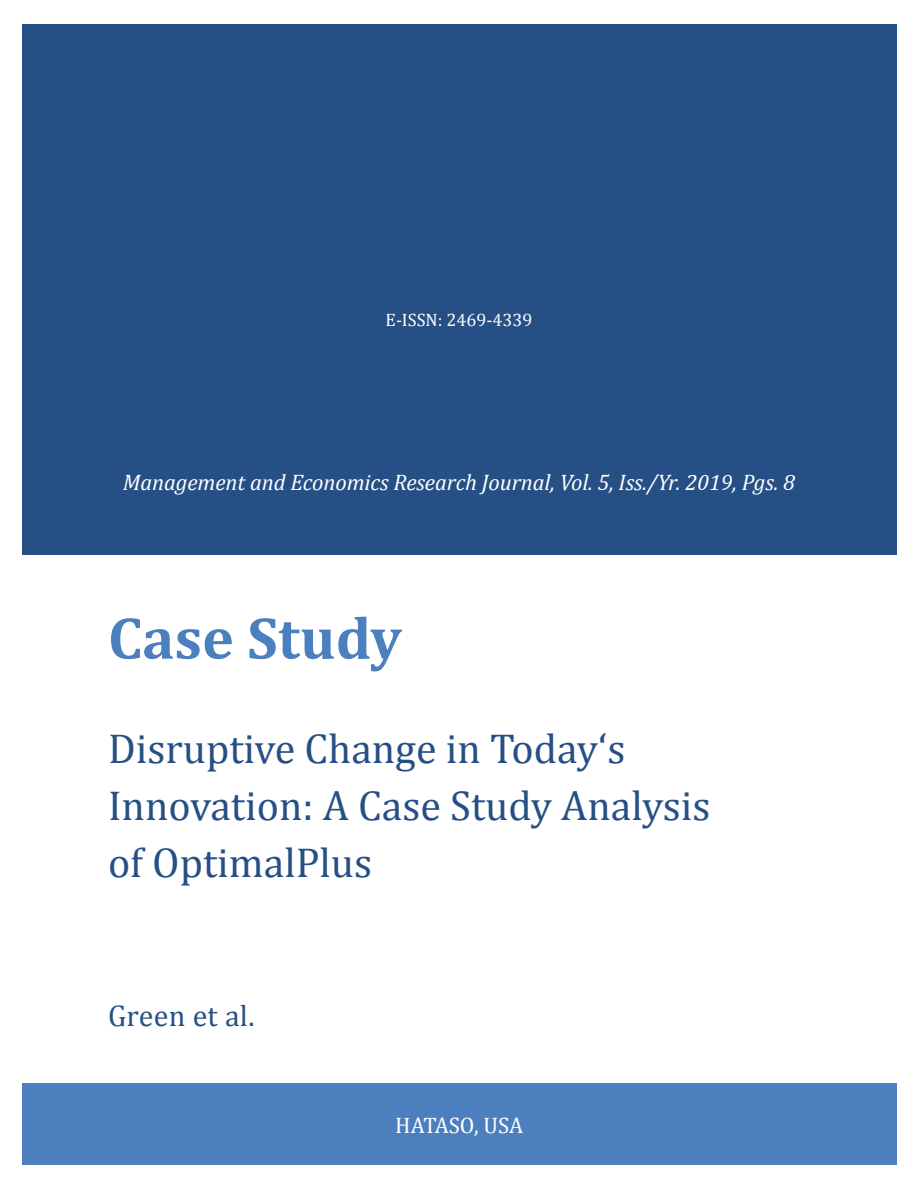
<style>
.page{position:relative;width:918px;height:1188px;background:#fff}
.page>*{position:absolute;margin:0;border:0;box-sizing:border-box;transform-origin:0 0}
.t1{font:700 60px "Cambria";color:#4c7fbe}
.t2{font:42px/57px "Cambria";color:#264f85}
.t3{font:30px "Cambria";letter-spacing:.01em;color:#264f85}
.t4{font:italic 22.5px "Cambria";letter-spacing:-.005em;color:#fff}
.t5{font:22.5px "Cambria";letter-spacing:-.01em;color:#fff}
.t6{font:18px "Cambria";color:#fff}
</style>
<div class="page">
<div style="left:22px;top:1083px;width:875px;height:82px;background:#4c7fbe"></div>
<div style="left:22px;top:24px;width:874px;height:531px;background:#264f85"></div>
<p class="t6" style="left:386px;top:309px;width:148px">E-ISSN: 2469-4339</p>
<p class="t4" style="left:123px;top:467px;width:674px">Management and Economics Research Journal, Vol. 5, Iss./Yr. 2019, Pgs. 8</p>
<h1 class="t1" style="left:108px;top:596px;width:295px">Case Study</h1>
<p class="t2" style="left:108px;top:720px;width:604px">Disruptive Change in Today‘s<br>Innovation: A Case Study Analysis of OptimalPlus</p>
<p class="t3" style="left:108px;top:998px;width:148px">Green et al.</p>
<p class="t5" style="left:395px;top:1112px;width:129px">HATASO, USA</p>
</div>
